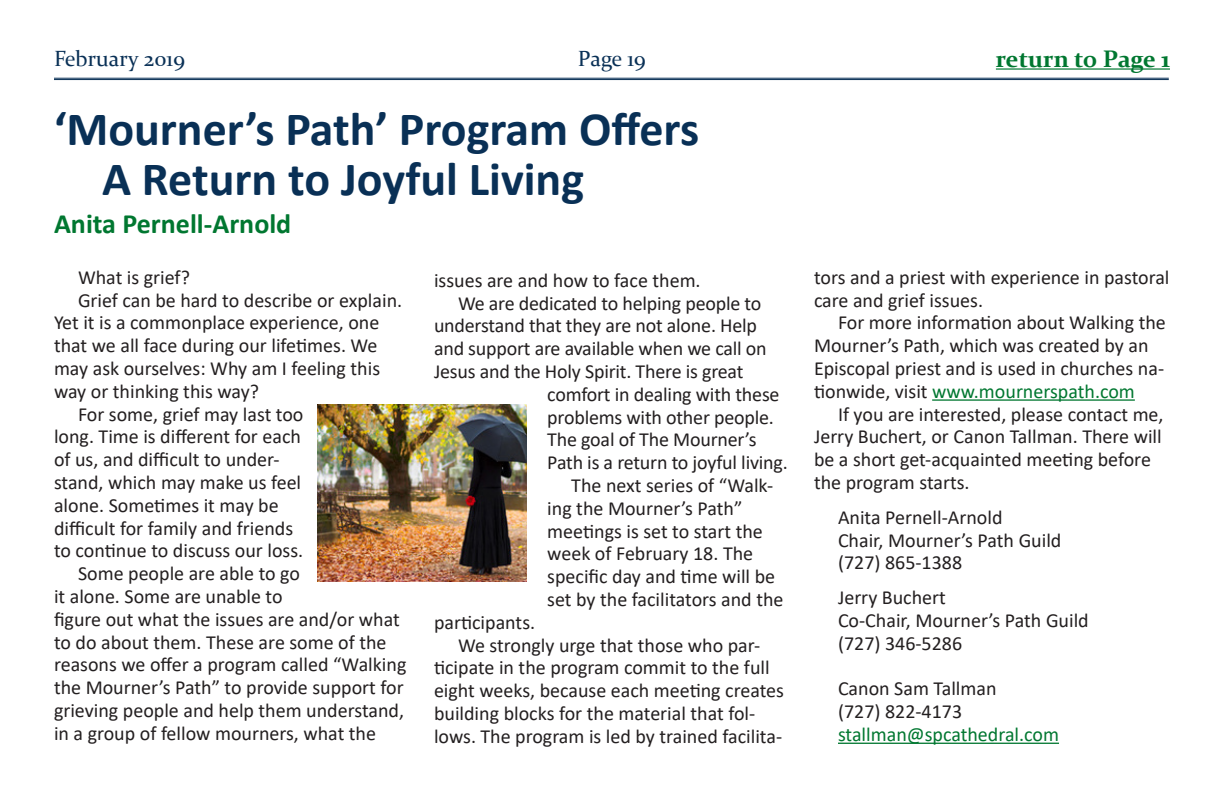
<style>
.page{position:relative;width:1224px;height:792px;background:#fff}
.page>*{position:absolute;margin:0;border:0;box-sizing:border-box;transform-origin:0 0}
.Main_Header_with_Aut{font:700 48px/50px "Calibri";color:#093056}
.Author_Name{font:700 28px "Calibri";color:#007730}
.Half_a_line{font:700 24px "Constantia";color:#007730}
.t1{font:22px "Constantia";color:#093056}
.BTI_-_1_column{font:20px/22.8px "Calibri";color:#231f20}
.BTI_-_1_column-2{font:20px "Calibri";color:#007730}
.s1{color:#007730}
</style>
<div class="page">
<hr style="left:54px;top:78px;width:1115px;height:1px;background:#093056">
<hr style="left:54px;top:79px;width:1115px;height:1px;background:#093056">
<hr style="left:996px;top:68px;width:174px;height:2px;background:#007730">
<hr style="left:932px;top:399px;width:203px;height:2px;background:#007730">
<hr style="left:838px;top:743px;width:221px;height:1px;background:#007730">
<img style="left:318px;top:404px;width:208px;height:178px">
<p class="t1" style="left:54px;top:43px;width:133px">February 2019</p>
<p class="t1" style="left:578px;top:43px;width:70px">Page 19</p>
<p class="Half_a_line" style="left:996px;top:43px;width:176px">return to Page 1</p>
<p class="Main_Header_with_Aut" style="left:102px;top:104px;width:599px;text-indent:-48px">‘Mourner’s Path’ Program Offers<br>A Return to Joyful Living</p>
<p class="Author_Name" style="left:54px;top:204px;width:239px">Anita Pernell-Arnold</p>
<p class="BTI_-_1_column" style="left:78px;top:265px;width:113px">What is grief?</p>
<p class="BTI_-_1_column" style="left:54px;top:288px;width:350px;text-indent:24px">Grief can be hard to describe or explain.<br>Yet it is a commonplace experience, one that we all face during our lifetimes. We may ask ourselves: Why am I feeling this way or thinking this way?</p>
<p class="BTI_-_1_column" style="left:54px;top:402px;width:251px;text-indent:24px">For some, grief may last too long. Time is different for each of us, and difficult to under&shy;stand, which may make us feel alone. Sometimes it may be difficult for family and friends to continue to discuss our loss.</p>
<p class="BTI_-_1_column" style="left:54px;top:562px;width:354px;text-indent:24px">Some people are able to go<br>it alone. Some are unable to<br>figure out what the issues are and/or what to do about them. These are some of the reasons we offer a program called “Walking the Mourner’s Path” to provide support for grieving people and help them understand, in a group of fellow mourners, what the</p>
<p class="BTI_-_1_column" style="left:814px;top:265px;width:357px">tors and a priest with experience in pastoral care and grief issues.</p>
<p class="BTI_-_1_column" style="left:814px;top:311px;width:353px;text-indent:24px">For more information about Walking the Mourner’s Path, which was created by an Episcopal priest and is used in churches na&shy;tionwide, visit <span class="s1">www.mournerspath.com</span></p>
<p class="BTI_-_1_column" style="left:814px;top:402px;width:351px;text-indent:24px">If you are interested, please contact me, Jerry Buchert, or Canon Tallman. There will be a short get-acquainted meeting before the program starts.</p>
<p class="BTI_-_1_column" style="left:838px;top:505px;width:166px">Anita Pernell-Arnold</p>
<p class="BTI_-_1_column" style="left:838px;top:528px;width:225px">Chair, Mourner’s Path Guild</p>
<p class="BTI_-_1_column" style="left:838px;top:551px;width:126px">(727) 865-1388</p>
<p class="BTI_-_1_column" style="left:838px;top:586px;width:109px">Jerry Buchert</p>
<p class="BTI_-_1_column" style="left:838px;top:608px;width:252px">Co-Chair, Mourner’s Path Guild</p>
<p class="BTI_-_1_column" style="left:838px;top:631px;width:126px">(727) 346-5286</p>
<p class="BTI_-_1_column" style="left:838px;top:677px;width:160px">Canon Sam Tallman</p>
<p class="BTI_-_1_column" style="left:838px;top:700px;width:126px">(727) 822-4173</p>
<p class="BTI_-_1_column-2" style="left:838px;top:720px;width:223px">stallman@spcathedral.com</p>
<p class="BTI_-_1_column" style="left:434px;top:268px;width:268px">issues are and how to face them.</p>
<p class="BTI_-_1_column" style="left:458px;top:291px;width:305px">We are dedicated to helping people to</p>
<p class="BTI_-_1_column" style="left:434px;top:314px;width:325px">understand that they are not alone. Help</p>
<p class="BTI_-_1_column" style="left:434px;top:337px;width:334px">and support are available when we call on</p>
<p class="BTI_-_1_column" style="left:434px;top:359px;width:311px">Jesus and the Holy Spirit. There is great</p>
<p class="BTI_-_1_column" style="left:547px;top:382px;width:234px">comfort in dealing with these</p>
<p class="BTI_-_1_column" style="left:547px;top:405px;width:228px">problems with other people.</p>
<p class="BTI_-_1_column" style="left:547px;top:428px;width:211px">The goal of The Mourner’s</p>
<p class="BTI_-_1_column" style="left:547px;top:451px;width:242px">Path is a return to joyful living.</p>
<p class="BTI_-_1_column" style="left:547px;top:473px;width:238px;text-indent:24px">The next series of “Walk&shy;ing the Mourner’s Path” meetings is set to start the week of February 18. The specific day and time will be set by the facilitators and the</p>
<p class="BTI_-_1_column" style="left:434px;top:610px;width:103px">participants.</p>
<p class="BTI_-_1_column" style="left:434px;top:633px;width:352px;text-indent:24px">We strongly urge that those who par&shy;ticipate in the program commit to the full eight weeks, because each meeting creates building blocks for the material that fol&shy;lows. The program is led by trained facilita-</p>
</div>
